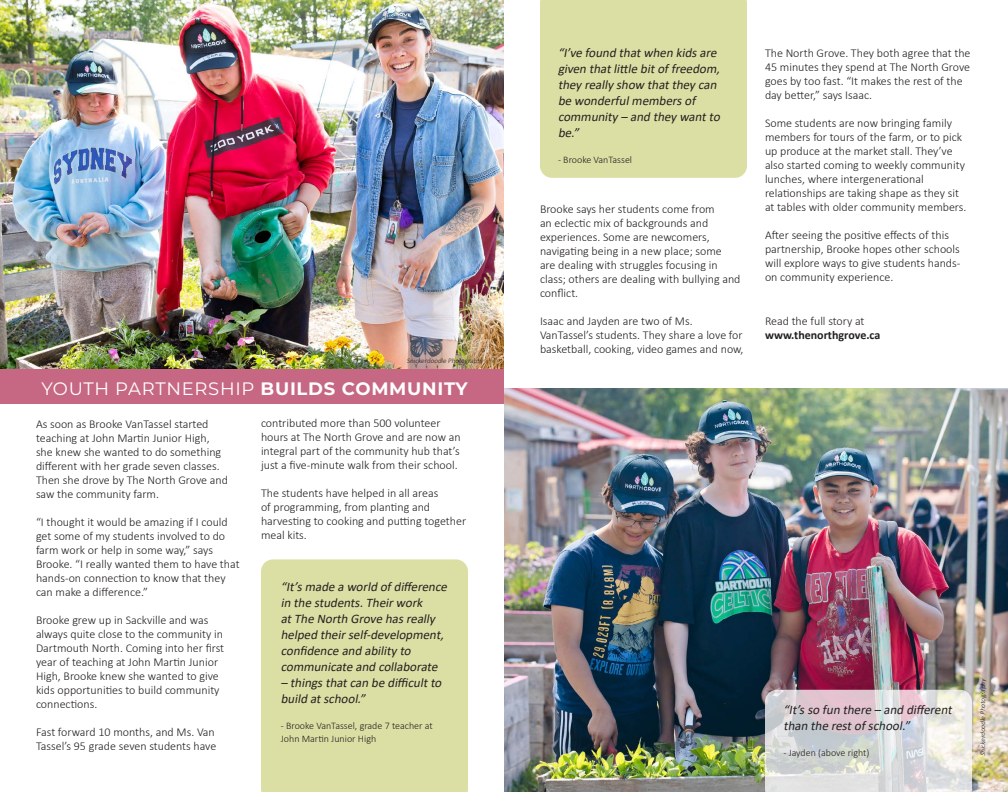
<style>
.page{position:relative;width:1008px;height:792px;background:#fff}
.page>*{position:absolute;margin:0;border:0;box-sizing:border-box;transform-origin:0 0}
.t1{font:18px "Montserrat";letter-spacing:.04em;color:#fff}
.Body{font:italic 13px/16px "Calibri";color:#231f20}
.Body-2{font:300 12px/14px "Calibri";color:#231f20}
.Body-3{font:700 12px "Calibri";color:#231f20}
.Body-4{font:300 10px/13px "Calibri";color:#231f20}
.Body-5{font:italic 300 7px "Calibri";color:#231f20}
.s1{font-weight:700}
</style>
<div class="page">
<div style="left:261px;top:559px;width:207px;height:233px;background:#dcdfa4"></div>
<img style="left:0;top:0;width:504px;height:369px">
<div style="left:0;top:369px;width:504px;height:35px;background:#c66883"></div>
<img style="left:504px;top:388px;width:504px;height:404px">
<svg style="left:765px;top:690px;width:207px;height:102px;background:#dcd9da"></svg>
<div style="left:540px;top:0;width:207px;height:178px;background:#dcdfa4"></div>
<p class="Body-5" style="left:407px;top:356px;width:80px">Snickerdoodle Photography</p>
<p class="t1" style="left:41px;top:376px;width:428px">YOUTH PARTNERSHIP <span class="s1">BUILDS COMMUNITY</span></p>
<p class="Body-2" style="left:36px;top:417px;width:193px">As soon as Brooke VanTassel started teaching at John Martin Junior High, she knew she wanted to do something different with her grade seven classes.<br>Then she drove by The North Grove and saw the community farm.</p>
<p class="Body-2" style="left:36px;top:515px;width:205px">“I thought it would be amazing if I could get some of my students involved to do farm work or help in some way,” says Brooke. “I really wanted them to have that hands-on connection to know that they can make a difference.”</p>
<p class="Body-2" style="left:36px;top:613px;width:190px">Brooke grew up in Sackville and was always quite close to the community in Dartmouth North. Coming into her first year of teaching at John Martin Junior High, Brooke knew she wanted to give kids opportunities to build community connections.</p>
<p class="Body-2" style="left:36px;top:725px;width:182px">Fast forward 10 months, and Ms. Van<br>Tassel’s 95 grade seven students have</p>
<p class="Body-2" style="left:261px;top:416px;width:201px">contributed more than 500 volunteer hours at The North Grove and are now an integral part of the community hub that’s just a five-minute walk from their school.</p>
<p class="Body-2" style="left:261px;top:486px;width:207px">The students have helped in all areas<br>of programming, from planting and harvesting to cooking and putting together meal kits.</p>
<p class="Body" style="left:281px;top:578px;width:171px">“It’smade a world ofdifference in the students.Theirwork atThe North Grove hasreally helped theirself-development, confidence and ability to communicate and collaborate</p>
<p class="Body" style="left:281px;top:674px;width:165px">– thingsthatcan be difficultto build atschool.”</p>
<p class="Body-4" style="left:281px;top:719px;width:154px">- Brooke VanTassel, grade 7 teacher at<br>John Martin Junior High</p>
<p class="Body" style="left:558px;top:44px;width:166px">“I’ve found thatwhen kidsare given thatlittle bitoffreedom, they really show thatthey can be wonderfulmembersof community – and they wantto be.”</p>
<p class="Body-4" style="left:558px;top:153px;width:76px">- Brooke VanTassel</p>
<p class="Body-2" style="left:540px;top:202px;width:202px">Brooke says her students come from<br>an eclectic mix of backgrounds and experiences. Some are newcomers, navigating being in a new place; some<br>are dealing with struggles focusing in class; others are dealing with bullying and conflict.</p>
<p class="Body-2" style="left:540px;top:314px;width:205px">Isaac and Jayden are two of Ms.<br>VanTassel’s students. They share a love for basketball, cooking, video games and now,</p>
<p class="Body-2" style="left:765px;top:46px;width:207px">The North Grove. They both agree that the 45 minutes they spend at The North Grove goes by too fast. “It makes the rest of the day better,” says Isaac.</p>
<p class="Body-2" style="left:765px;top:116px;width:203px">Some students are now bringing family members for tours of the farm, or to pick up produce at the market stall. They’ve also started coming to weekly community lunches, where intergenerational relationships are taking shape as they sit at tables with older community members.</p>
<p class="Body-2" style="left:765px;top:228px;width:197px">After seeing the positive effects of this partnership, Brooke hopes other schools will explore ways to give students hands&shy;on community experience.</p>
<p class="Body-2" style="left:765px;top:314px;width:101px">Read the full story at</p>
<p class="Body-3" style="left:765px;top:327px;width:117px">www.thenorthgrove.ca</p>
<p class="Body" style="left:783px;top:701px;width:173px">“It’sso fun there – and different than the restofschool.”</p>
<p class="Body-4" style="left:783px;top:746px;width:88px">- Jayden (above right)</p>
<p class="Body-5" style="left:979px;top:756px;width:80px;rotate:-90deg">Snickerdoodle Photography</p>
</div>
